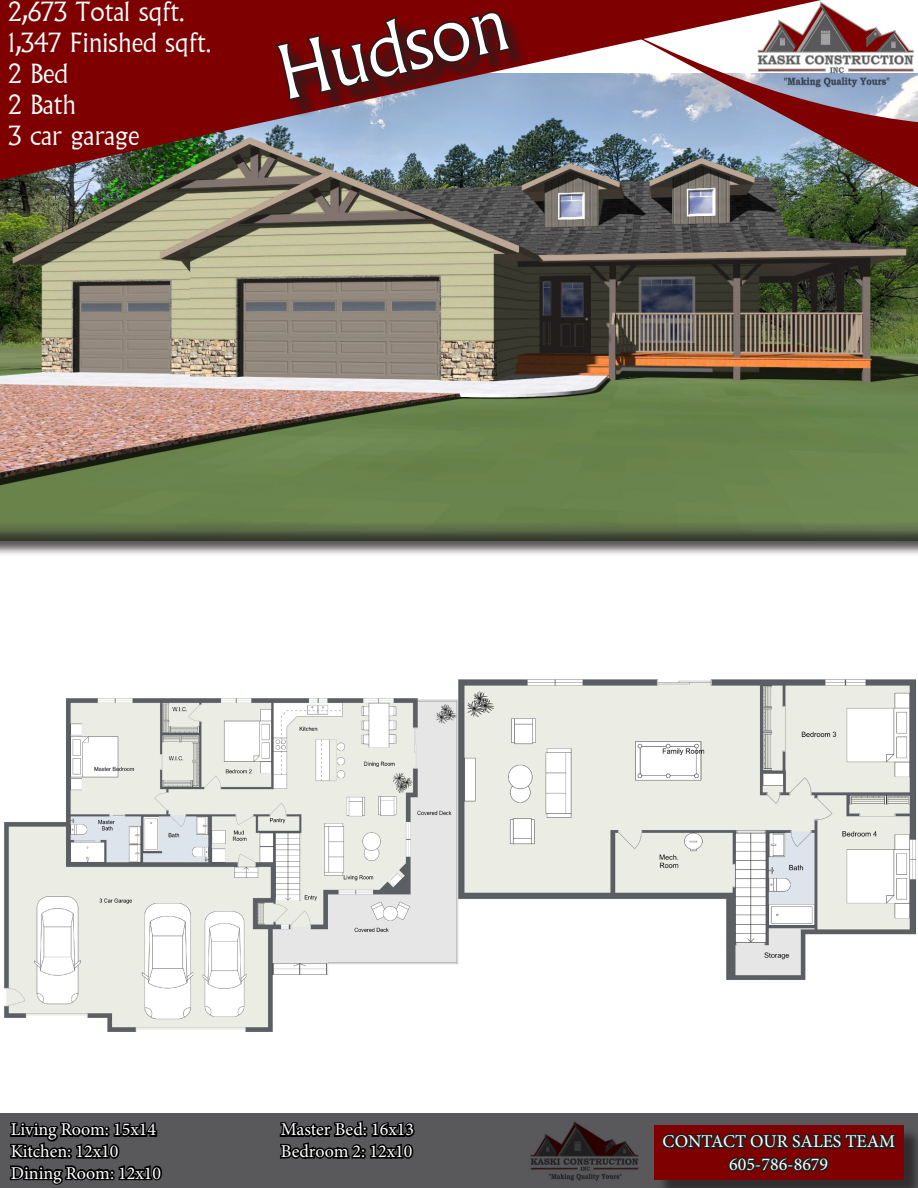
<style>
.page{position:relative;width:918px;height:1188px;background:#fff}
.page>*{position:absolute;margin:0;border:0;box-sizing:border-box;transform-origin:0 0}
.t1{font:300 72px "Albertus";color:#fff}
.t2{font:300 25.8px "Albertus";color:#fff}
.t3{font:18px "Minion Pro";color:#fff}
</style>
<div class="page">
<div style="left:0;top:1114px;width:918px;height:74px;background:#59595b"></div>
<svg style="left:278px;top:1113px;width:138px;height:46px"></svg>
<svg style="left:10px;top:1122px;width:152px;height:63px"></svg>
<div style="left:657px;top:1127px;width:261px;height:61px;background:#231f20;opacity:.75"></div>
<div style="left:654px;top:1125px;width:250px;height:55px;background:#7e0001"></div>
<svg style="left:660px;top:1113px;width:238px;height:75px"></svg>
<img style="left:530px;top:1121px;width:109px;height:60px">
<img style="left:0;top:204px;width:918px;height:318px">
<img style="left:0;top:0;width:572px;height:204px">
<img style="left:572px;top:0;width:346px;height:355px">
<div style="left:0;top:525px;width:918px;height:32px;background:#231f20;opacity:.75"></div>
<div style="left:0;top:522px;width:918px;height:18px;background:#231f20;opacity:.5"></div>
<img style="left:4px;top:699px;width:454px;height:332px">
<img style="left:754px;top:1px;width:162px;height:87px">
<img style="left:458px;top:679px;width:458px;height:301px">
<div style="left:279px;top:15px;width:250px;height:104px;background:#231f20;opacity:.75"></div>
<svg style="left:273px;top:9px;width:241px;height:94px;background:#652024"></svg>
<p class="t2" style="left:9px;top:-3px;width:178px">2,673 Total sqft.</p>
<p class="t2" style="left:9px;top:28px;width:204px">1,347 Finished sqft.</p>
<p class="t2" style="left:9px;top:59px;width:61px">2 Bed</p>
<p class="t2" style="left:9px;top:90px;width:69px">2 Bath</p>
<p class="t2" style="left:9px;top:121px;width:132px">3 car garage</p>
<p class="t1" style="left:270px;top:34px;width:235px;rotate:-13deg">Hudson</p>
<p class="t3" style="left:11px;top:1118px;width:147px">Living Room: 15x14</p>
<p class="t3" style="left:281px;top:1118px;width:135px">Master Bed: 16x13</p>
<p class="t3" style="left:11px;top:1139px;width:109px">Kitchen: 12x10</p>
<p class="t3" style="left:281px;top:1139px;width:133px">Bedroom 2: 12x10</p>
<p class="t3" style="left:11px;top:1161px;width:152px">Dining Room: 12x10</p>
<p class="t3" style="left:663px;top:1129px;width:234px">CONTACT OUR SALES TEAM</p>
<p class="t3" style="left:729px;top:1152px;width:101px">605-786-8679</p>
</div>
